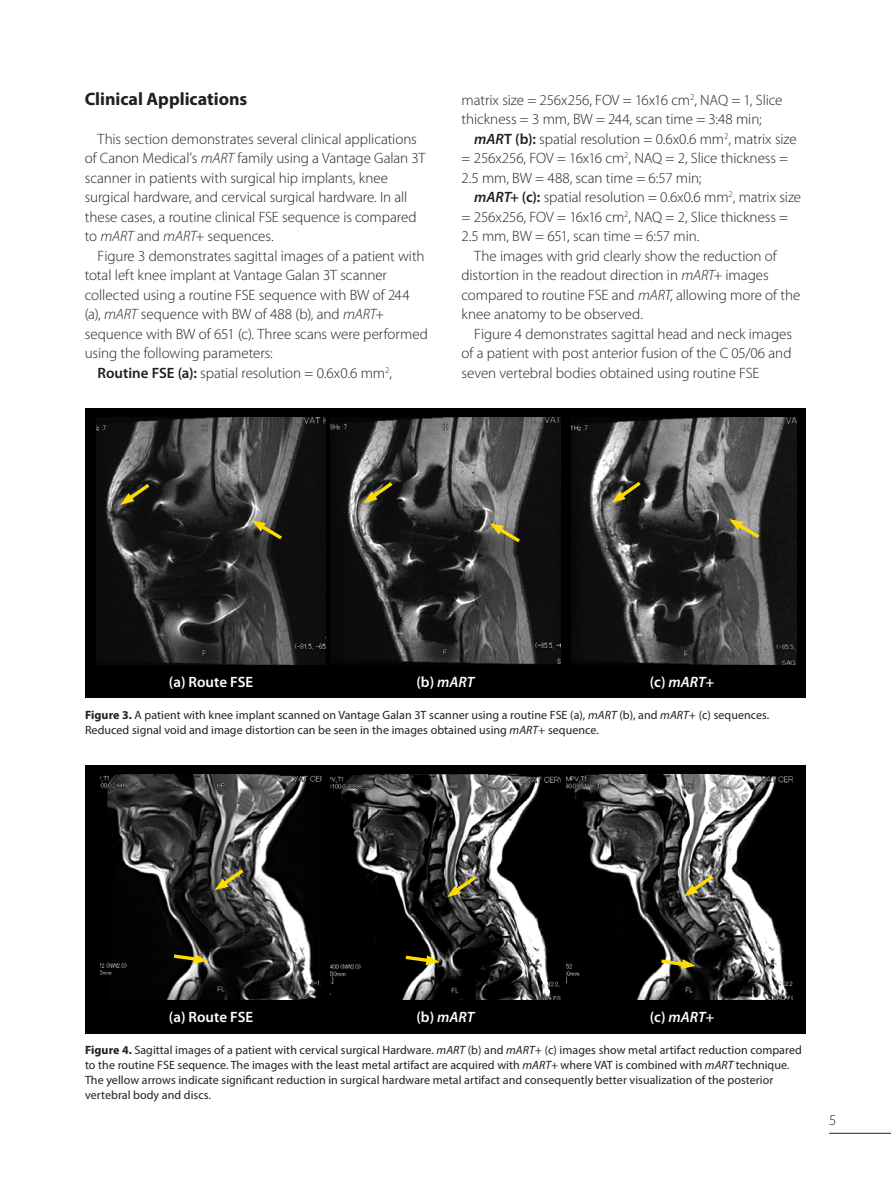
<style>
.page{position:relative;width:891px;height:1188px;background:#fff}
.page>*{position:absolute;margin:0;border:0;box-sizing:border-box;transform-origin:0 0}
._01_Title_A{font:700 18px "Myriad Pro";color:#231f20}
._02_Body{font:300 15px/19.5px "Myriad Pro";letter-spacing:-.005em;color:#231f20}
.t1{font:italic 600 15px "Myriad Pro";color:#fff}
.t2{font:600 15px "Myriad Pro";color:#fff}
.t3{font:12px/15px "Myriad Pro";letter-spacing:.005em;color:#231f20}
.s1{font-style:italic}
.s2{font-weight:600}
.s3{font-weight:600;font-style:italic}
.s4{font-style:normal}
.s5{font-weight:700}
</style>
<div class="page">
<hr style="left:829px;top:1133px;width:62px;height:1px;background:#231f20">
<div style="left:85px;top:409px;width:721px;height:289px;background:#000"></div>
<img style="left:96px;top:418px;width:230px;height:247px">
<img style="left:331px;top:418px;width:229px;height:246px">
<img style="left:572px;top:418px;width:225px;height:247px">
<div style="left:85px;top:765px;width:721px;height:268px;background:#000"></div>
<img style="left:101px;top:775px;width:220px;height:225px">
<img style="left:330px;top:775px;width:231px;height:225px">
<img style="left:566px;top:775px;width:226px;height:225px">
<svg style="left:120px;top:481px;width:33px;height:24px"></svg>
<svg style="left:363px;top:479px;width:33px;height:24px"></svg>
<svg style="left:612px;top:478px;width:32px;height:25px"></svg>
<svg style="left:170px;top:952px;width:38px;height:12px"></svg>
<svg style="left:402px;top:954px;width:38px;height:11px"></svg>
<svg style="left:658px;top:957px;width:37px;height:12px"></svg>
<svg style="left:215px;top:866px;width:32px;height:24px"></svg>
<svg style="left:447px;top:873px;width:33px;height:24px"></svg>
<svg style="left:684px;top:872px;width:33px;height:24px"></svg>
<svg style="left:252px;top:520px;width:34px;height:23px"></svg>
<svg style="left:490px;top:523px;width:34px;height:23px"></svg>
<svg style="left:729px;top:519px;width:34px;height:22px"></svg>
<p class="_01_Title_A" style="left:85px;top:87px;width:164px">Clinical Applications</p>
<p class="_02_Body" style="left:85px;top:129px;width:342px;text-indent:13px">This section demonstrates several clinical applications of Canon Medical’s <span class="s1">mART</span> family using a Vantage Galan 3T scanner in patients with surgical hip implants, knee surgical hardware, and cervical surgical hardware. In all these cases, a routine clinical FSE sequence is compared to <span class="s1">mART</span> and <span class="s1">mART+</span> sequences.</p>
<p class="_02_Body" style="left:85px;top:246px;width:345px;text-indent:13px">Figure 3 demonstrates sagittal images of a patient with total left knee implant at Vantage Galan 3T scanner collected using a routine FSE sequence with BW of 244 (a), <span class="s1">mART</span> sequence with BW of 488 (b), and <span class="s1">mART+ </span>sequence with BW of 651 (c). Three scans were performed using the following parameters:</p>
<p class="_02_Body" style="left:98px;top:363px;width:296px"><span class="s2">Routine FSE (a):</span> spatial resolution = 0.6x0.6 mm<sup>2</sup>,</p>
<p class="_02_Body" style="left:462px;top:90px;width:322px">matrix size = 256x256, FOV = 16x16 cm<sup>2</sup>, NAQ = 1, Slice thickness = 3 mm, BW = 244, scan time = 3:48 min;</p>
<p class="_02_Body" style="left:462px;top:129px;width:337px;text-indent:13px"><span class="s3">mAR</span><span class="s2">T (b):</span> spatial resolution = 0.6x0.6 mm<sup>2</sup>, matrix size = 256x256, FOV = 16x16 cm<sup>2</sup>, NAQ = 2, Slice thickness =<br>2.5 mm, BW = 488, scan time = 6:57 min;</p>
<p class="_02_Body" style="left:462px;top:188px;width:341px;text-indent:13px"><span class="s3">mART+</span> <span class="s2">(c):</span> spatial resolution = 0.6x0.6 mm<sup>2</sup>, matrix size = 256x256, FOV = 16x16 cm<sup>2</sup>, NAQ = 2, Slice thickness =<br>2.5 mm, BW = 651, scan time = 6:57 min.</p>
<p class="_02_Body" style="left:462px;top:246px;width:340px;text-indent:13px">The images with grid clearly show the reduction of distortion in the readout direction in <span class="s1">mART+</span> images compared to routine FSE and <span class="s1">mART</span>, allowing more of the knee anatomy to be observed.</p>
<p class="_02_Body" style="left:462px;top:324px;width:332px;text-align:justify;text-indent:13px">Figure 4 demonstrates sagittal head and neck images of a patient with post anterior fusion of the C 05/06 and seven vertebral bodies obtained using routine FSE</p>
<p class="t2" style="left:169px;top:674px;width:86px">(a) Route FSE</p>
<p class="t1" style="left:416px;top:674px;width:59px"><span class="s4">(b)</span> mART</p>
<p class="t1" style="left:650px;top:674px;width:66px"><span class="s4">(c)</span> mART+</p>
<p class="t3" style="left:85px;top:707px;width:686px"><span class="s5">Figure 3.</span> A patient with knee implant scanned on Vantage Galan 3T scanner using a routine FSE (a), <span class="s1">mART</span> (b), and <span class="s1">mART+</span> (c) sequences.<br>Reduced signal void and image distortion can be seen in the images obtained using <span class="s1">mART+</span> sequence.</p>
<p class="t2" style="left:169px;top:1009px;width:86px">(a) Route FSE</p>
<p class="t1" style="left:416px;top:1009px;width:59px"><span class="s4">(b)</span> mART</p>
<p class="t1" style="left:650px;top:1009px;width:66px"><span class="s4">(c)</span> mART+</p>
<p class="t3" style="left:85px;top:1042px;width:718px"><span class="s5">Figure 4.</span> Sagittal images of a patient with cervical surgical Hardware. <span class="s1">mART</span> (b) and <span class="s1">mART+</span> (c) images show metal artifact reduction compared to the routine FSE sequence. The images with the least metal artifact are acquired with <span class="s1">mART+</span> where VAT is combined with <span class="s1">mART</span> technique.<br>The yellow arrows indicate significant reduction in surgical hardware metal artifact and consequently better visualization of the posterior vertebral body and discs.</p>
<p class="_02_Body" style="left:829px;top:1110px;width:9px">5</p>
</div>
